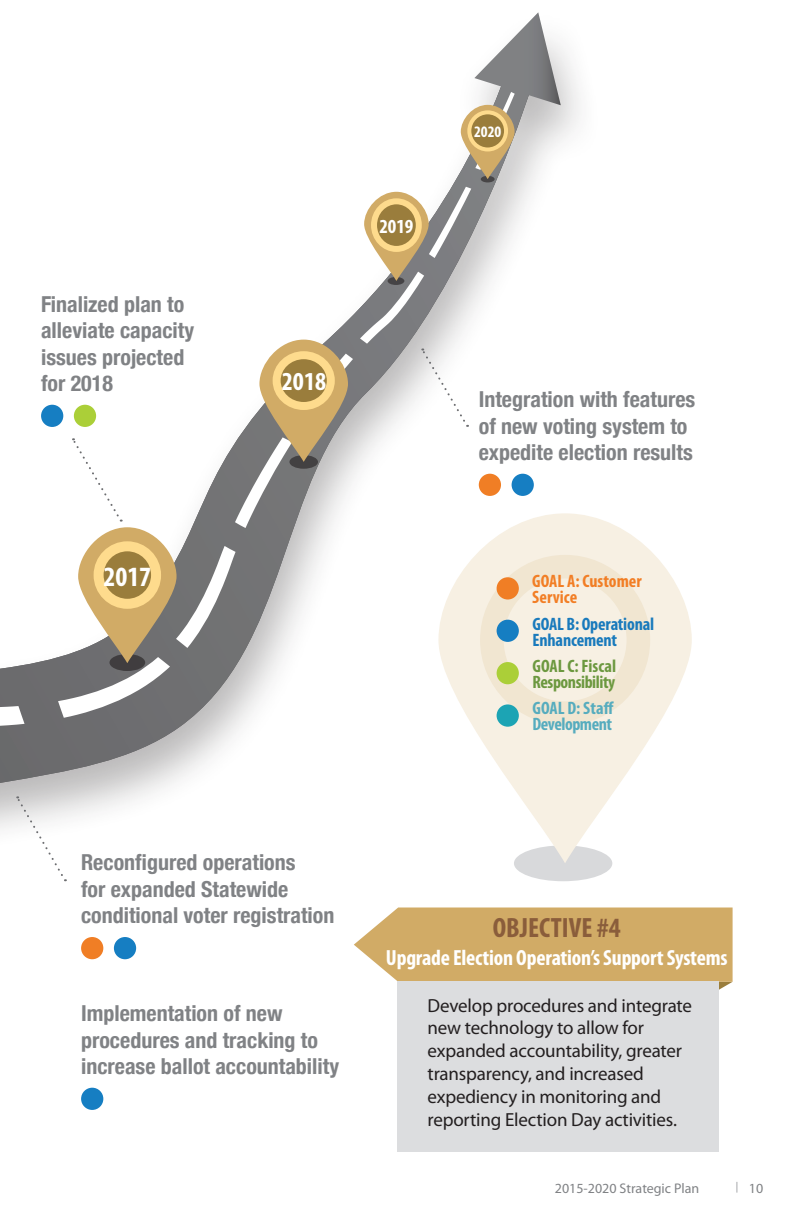
<style>
.page{position:relative;width:792px;height:1224px;background:#fff}
.page>*{position:absolute;margin:0;border:0;box-sizing:border-box;transform-origin:0 0}
.t1{font:700 condensed 28px "Myriad Pro";color:#8a5d3b}
.t2{font:700 condensed 28px "Myriad Pro";color:#fff}
.t3{font:700 condensed 26px "Myriad Pro";color:#fff}
.t4{font:700 condensed 22px/26.4px "Helvetica Neue";color:#808285}
.t5{font:700 condensed 22px "Myriad Pro";letter-spacing:-.01em;color:#fff}
.t6{font:700 condensed 20px "Myriad Pro";color:#fff}
.t7{font:19px/22.8px "Myriad Pro";letter-spacing:-.01em;color:#231f20}
.t8{font:700 condensed 18px/16px "Myriad Pro";letter-spacing:-.01em;color:#197abc}
.t9{font:700 condensed 18px/16px "Myriad Pro";letter-spacing:-.025em;color:#6c983f}
.t10{font:700 condensed 18px/16px "Myriad Pro";letter-spacing:-.025em;color:#56acbe}
.t11{font:700 condensed 18px/16px "Myriad Pro";color:#f27e25}
.t12{font:700 condensed 16px "Myriad Pro";color:#fff}
.t13{font:14px "Myriad Pro";color:#808285}
</style>
<div class="page">
<svg style="left:0;top:129px;width:535px;height:654px"></svg>
<svg style="left:0;top:706px;width:25px;height:28px"></svg>
<svg style="left:354px;top:908px;width:379px;height:91px;background:#d5b273"></svg>
<div style="left:398px;top:981px;width:321px;height:171px;background:#dcdddf"></div>
<div style="left:481px;top:176px;width:14px;height:6px;background:#474546;border-radius:50%"></div>
<svg style="left:58px;top:340px;width:295px;height:378px"></svg>
<div style="left:277px;top:355px;width:54px;height:51px;background:#9a7d3c;border-radius:50%"></div>
<div style="left:273px;top:351px;width:62px;height:59px;border:8px solid #fedb8d;border-radius:50%"></div>
<svg style="left:360px;top:187px;width:111px;height:240px"></svg>
<div style="left:374px;top:201px;width:45px;height:48px;background:#9a7d3c;border-radius:50%"></div>
<div style="left:371px;top:198px;width:51px;height:54px;border:6px solid #fedb8d;border-radius:50%"></div>
<svg style="left:461px;top:12px;width:100px;height:167px"></svg>
<div style="left:469px;top:112px;width:37px;height:37px;background:#9a7d3c;border-radius:50%"></div>
<div style="left:467px;top:110px;width:41px;height:41px;border:4px solid #fedb8d;border-radius:50%"></div>
<div style="left:81px;top:1088px;width:22px;height:22px;background:#167ec2;border-radius:50%"></div>
<div style="left:81px;top:937px;width:22px;height:22px;background:#f07e25;border-radius:50%"></div>
<div style="left:114px;top:937px;width:22px;height:22px;background:#167ec2;border-radius:50%"></div>
<div style="left:41px;top:405px;width:22px;height:22px;background:#167ec2;border-radius:50%"></div>
<div style="left:74px;top:405px;width:22px;height:22px;background:#abcf38;border-radius:50%"></div>
<div style="left:479px;top:474px;width:22px;height:22px;background:#f07e25;border-radius:50%"></div>
<div style="left:512px;top:474px;width:22px;height:22px;background:#167ec2;border-radius:50%"></div>
<svg style="left:16px;top:796px;width:50px;height:85px"></svg>
<div style="left:514px;top:845px;width:98px;height:36px;background:#d8d9db;border-radius:50%"></div>
<svg style="left:438px;top:513px;width:254px;height:350px;fill:#f7f0e3"></svg>
<div style="left:480px;top:555px;width:170px;height:170px;border:24px solid #f1e6d1;border-radius:50%"></div>
<div style="left:497px;top:577px;width:22px;height:23px;background:#f07e25;border-radius:50%"></div>
<div style="left:497px;top:620px;width:22px;height:22px;background:#167ec2;border-radius:50%"></div>
<div style="left:497px;top:662px;width:22px;height:22px;background:#abcf38;border-radius:50%"></div>
<div style="left:497px;top:704px;width:22px;height:23px;background:#1ca4b4;border-radius:50%"></div>
<p class="t4" style="left:41px;top:289px;width:155px">Finalized plan to alleviate capacity issues projected for 2018</p>
<p class="t2" style="left:103px;top:559px;width:49px">2017</p>
<p class="t6" style="left:379px;top:213px;width:36px">2019</p>
<p class="t3" style="left:282px;top:365px;width:46px">2018</p>
<p class="t12" style="left:474px;top:122px;width:29px">2020</p>
<p class="t4" style="left:479px;top:385px;width:218px">Integration with features of new voting system to expedite election results</p>
<p class="t11" style="left:532px;top:573px;width:111px">GOAL A: Customer<br>Service</p>
<p class="t8" style="left:533px;top:615px;width:123px">GOAL B: Operational<br>Enhancement</p>
<p class="t9" style="left:533px;top:658px;width:85px">GOAL C: Fiscal<br>Responsibility</p>
<p class="t10" style="left:533px;top:700px;width:83px">GOAL D: Staff<br>Development</p>
<p class="t4" style="left:81px;top:848px;width:255px">Reconfigured operations<br>for expanded Statewide conditional voter registration</p>
<p class="t4" style="left:81px;top:999px;width:260px">Implementation of new procedures and tracking to increase ballot accountability</p>
<p class="t1" style="left:493px;top:910px;width:129px">OBJECTIVE #4</p>
<p class="t5" style="left:386px;top:944px;width:343px">Upgrade Election Operation’s Support Systems</p>
<p class="t7" style="left:428px;top:994px;width:266px">Develop procedures and integrate new technology to allow for expanded accountability, greater transparency, and increased expediency in monitoring and reporting Election Day activities.</p>
<p class="t13" style="left:555px;top:1179px;width:146px">2015-2020 Strategic Plan</p>
<p class="t13" style="left:749px;top:1179px;width:16px">10</p>
</div>
